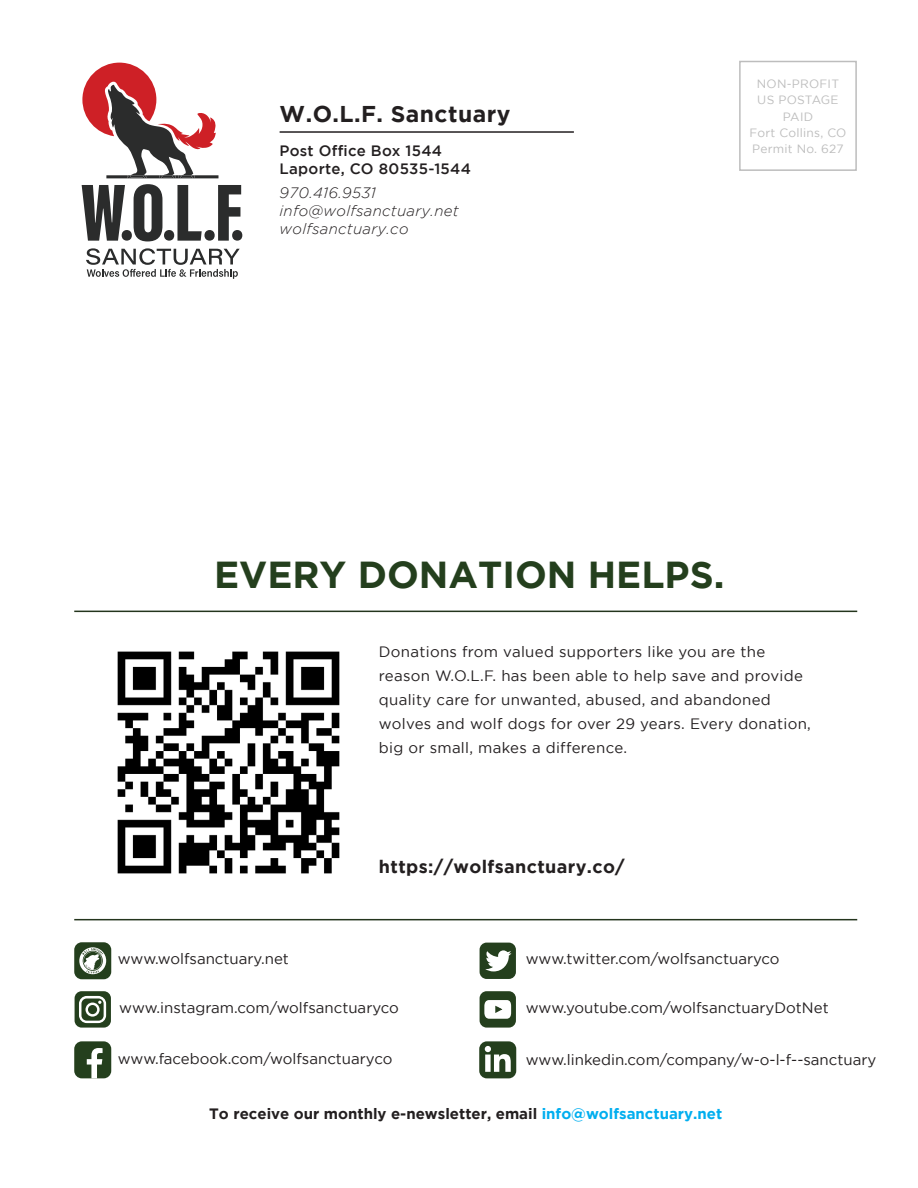
<style>
.page{position:relative;width:918px;height:1188px;background:#fff}
.page>*{position:absolute;margin:0;border:0;box-sizing:border-box;transform-origin:0 0}
.t1{font:700 37.5px "Gotham";color:#243f1d}
.t2{font:700 22.8px "Gotham";letter-spacing:.02em;color:#231f20}
.t3{font:700 18px "Gotham";letter-spacing:.02em;color:#231f20}
.t4{font:15px "Gotham";letter-spacing:.02em;color:#231f20}
.t5{font:15px "Gotham";color:#231f20}
.t6{font:700 15px "Gotham";color:#231f20}
.t7{font:italic 300 15px "Gotham";letter-spacing:.02em;color:#231f20}
.t8{font:500 15px "Gotham";letter-spacing:.02em;color:#231f20}
.t9{font:12px "Gotham";letter-spacing:.02em;color:#bdbdbd}
.s1{color:#00aeef}
</style>
<div class="page">
<hr style="left:280px;top:131px;width:294px;height:2px;background:#231f20">
<div style="left:739px;top:61px;width:118px;height:110px;border:2px solid #bdbdbd"></div>
<hr style="left:74px;top:611px;width:783px;height:1px;background:#24351d">
<img style="left:117px;top:651px;width:223px;height:223px">
<div style="left:480px;top:943px;width:36px;height:36px;background:#243f1d;border-radius:7px"></div>
<svg style="left:485px;top:950px;width:26px;height:22px"></svg>
<div style="left:480px;top:991px;width:36px;height:37px;background:#243f1d;border-radius:7px"></div>
<svg style="left:484px;top:1000px;width:27px;height:19px"></svg>
<div style="left:75px;top:991px;width:36px;height:37px;background:#243f1d;border-radius:7px"></div>
<svg style="left:79px;top:996px;width:27px;height:27px"></svg>
<div style="left:74px;top:1041px;width:37px;height:37px;background:#243f1d;border-radius:8px"></div>
<svg style="left:87px;top:1048px;width:16px;height:30px"></svg>
<div style="left:479px;top:1041px;width:37px;height:37px;background:#243f1d;border-radius:8px"></div>
<svg style="left:485px;top:1046px;width:26px;height:26px"></svg>
<div style="left:74px;top:942px;width:37px;height:37px;background:#243f1d;border-radius:8px"></div>
<svg style="left:79px;top:947px;width:27px;height:27px"></svg>
<hr style="left:74px;top:919px;width:783px;height:1px;background:#24351d">
<svg style="left:82px;top:185px;width:43px;height:56px"></svg>
<div style="left:122px;top:230px;width:10px;height:11px;background:#2b2c2c;border-radius:50%"></div>
<svg style="left:134px;top:184px;width:28px;height:57px"></svg>
<div style="left:164px;top:230px;width:10px;height:11px;background:#2b2c2c;border-radius:50%"></div>
<svg style="left:177px;top:185px;width:25px;height:56px"></svg>
<div style="left:204px;top:230px;width:11px;height:11px;background:#2b2c2c;border-radius:50%"></div>
<svg style="left:218px;top:185px;width:23px;height:56px"></svg>
<div style="left:232px;top:230px;width:10px;height:11px;background:#2b2c2c;border-radius:50%"></div>
<svg style="left:86px;top:248px;width:154px;height:31px"></svg>
<svg style="left:82px;top:63px;width:136px;height:115px"></svg>
<p class="t2" style="left:280px;top:101px;width:232px">W.O.L.F. Sanctuary</p>
<p class="t8" style="left:280px;top:143px;width:164px">Post Office Box 1544</p>
<p class="t8" style="left:280px;top:161px;width:193px">Laporte, CO 80535-1544</p>
<p class="t7" style="left:280px;top:185px;width:98px">970.416.9531</p>
<p class="t7" style="left:280px;top:203px;width:181px">info@wolfsanctuary.net</p>
<p class="t7" style="left:280px;top:221px;width:130px">wolfsanctuary.co</p>
<p class="t9" style="left:757px;top:77px;width:84px">NON-PROFIT</p>
<p class="t9" style="left:757px;top:93px;width:83px">US POSTAGE</p>
<p class="t9" style="left:783px;top:110px;width:32px">PAID</p>
<p class="t9" style="left:749px;top:126px;width:99px">Fort Collins, CO</p>
<p class="t9" style="left:752px;top:142px;width:93px">Permit No. 627</p>
<p class="t1" style="left:214px;top:553px;width:512px">EVERY DONATION HELPS.</p>
<p class="t4" style="left:379px;top:644px;width:388px">Donations from valued supporters like you are the</p>
<p class="t4" style="left:379px;top:668px;width:425px">reason W.O.L.F. has been able to help save and provide</p>
<p class="t4" style="left:379px;top:692px;width:393px">quality care for unwanted, abused, and abandoned</p>
<p class="t4" style="left:379px;top:716px;width:433px">wolves and wolf dogs for over 29 years. Every donation,</p>
<p class="t4" style="left:379px;top:740px;width:250px">big or small, makes a difference.</p>
<p class="t3" style="left:379px;top:857px;width:247px">https://wolfsanctuary.co/</p>
<p class="t5" style="left:118px;top:951px;width:173px">www.wolfsanctuary.net</p>
<p class="t5" style="left:526px;top:951px;width:255px">www.twitter.com/wolfsanctuaryco</p>
<p class="t5" style="left:119px;top:999px;width:281px">www.instagram.com/wolfsanctuaryco</p>
<p class="t5" style="left:118px;top:1050px;width:276px">www.facebook.com/wolfsanctuaryco</p>
<p class="t5" style="left:526px;top:999px;width:304px">www.youtube.com/wolfsanctuaryDotNet</p>
<p class="t5" style="left:526px;top:1051px;width:352px">www.linkedin.com/company/w-o-l-f--sanctuary</p>
<p class="t6" style="left:209px;top:1105px;width:514px">To receive our monthly e-newsletter, email <span class="s1">info@wolfsanctuary.net</span></p>
</div>
